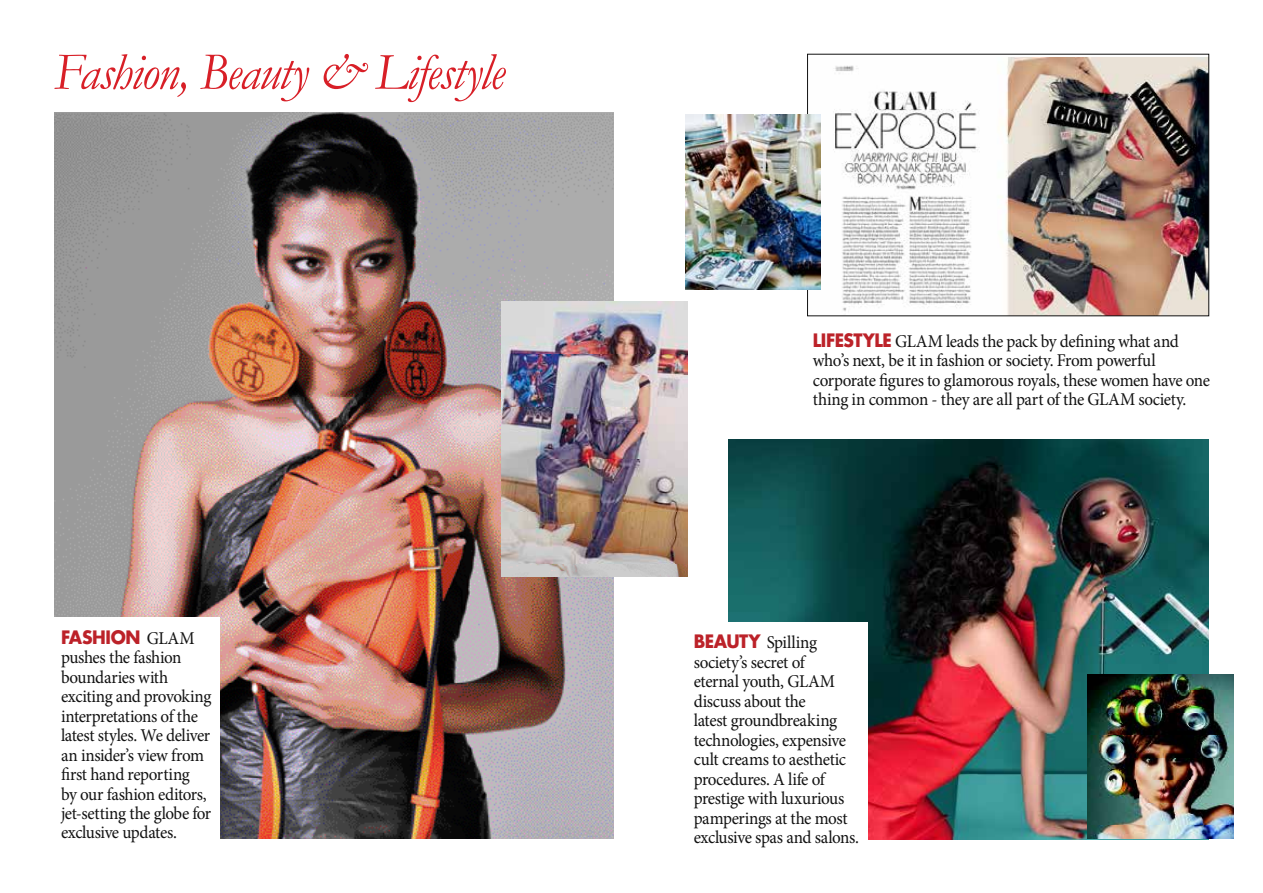
<style>
.page{position:relative;width:1263px;height:893px;background:#fff}
.page>*{position:absolute;margin:0;border:0;box-sizing:border-box;transform-origin:0 0}
.t1{font:italic 52.8px "Garamond";letter-spacing:-.03em;color:#d81f27;scale:.95 1}
.t2{font:18px/19.5px "Minion Pro";letter-spacing:-.02em;color:#121212;scale:.95 1}
.t3{font:700 18px "Futura Std";letter-spacing:-.02em;color:#bc2229;scale:.95 1}
.s1{font-family:"Minion Pro";font-weight:400;color:#121212}
.s2{font-family:"Futura Std";font-weight:700;color:#bc2229}
</style>
<div class="page">
<img style="left:54px;top:113px;width:560px;height:726px">
<img style="left:502px;top:302px;width:185px;height:275px">
<img style="left:729px;top:439px;width:480px;height:400px">
<img style="left:809px;top:57px;width:398px;height:257px">
<div style="left:807px;top:54px;width:402px;height:262px;border:1px solid #121212"></div>
<div style="left:52px;top:618px;width:168px;height:229px;background:#fff"></div>
<img style="left:685px;top:115px;width:136px;height:175px">
<img style="left:1087px;top:674px;width:146px;height:165px">
<div style="left:685px;top:622px;width:183px;height:229px;background:#fff"></div>
<h1 class="t1" style="left:54px;top:40px;width:476px">Fashion, Beauty &amp; Lifestyle</h1>
<p class="t3" style="left:61px;top:625px;width:142px">FASHION <span class="s1">GLAM</span></p>
<p class="t2" style="left:61px;top:648px;width:160px">pushes the fashion boundaries with exciting and provoking interpretations of the latest styles. We deliver an insider’s view from first hand reporting<br>by our fashion editors, jet-setting the globe for exclusive updates.</p>
<p class="t2" style="left:813px;top:331px;width:419px"><span class="s2">LIFESTYLE</span> GLAM leads the pack by defining what and who’s next, be it in fashion or society. From powerful corporate figures to glamorous royals, these women have one thing in common - they are all part of the GLAM society.</p>
<p class="t2" style="left:694px;top:633px;width:176px"><span class="s2">BEAUTY</span> Spilling society’s secret of<br>eternal youth, GLAM discuss about the<br>latest groundbreaking technologies, expensive cult creams to aesthetic procedures. A life of prestige with luxurious pamperings at the most exclusive spas and salons.</p>
</div>
